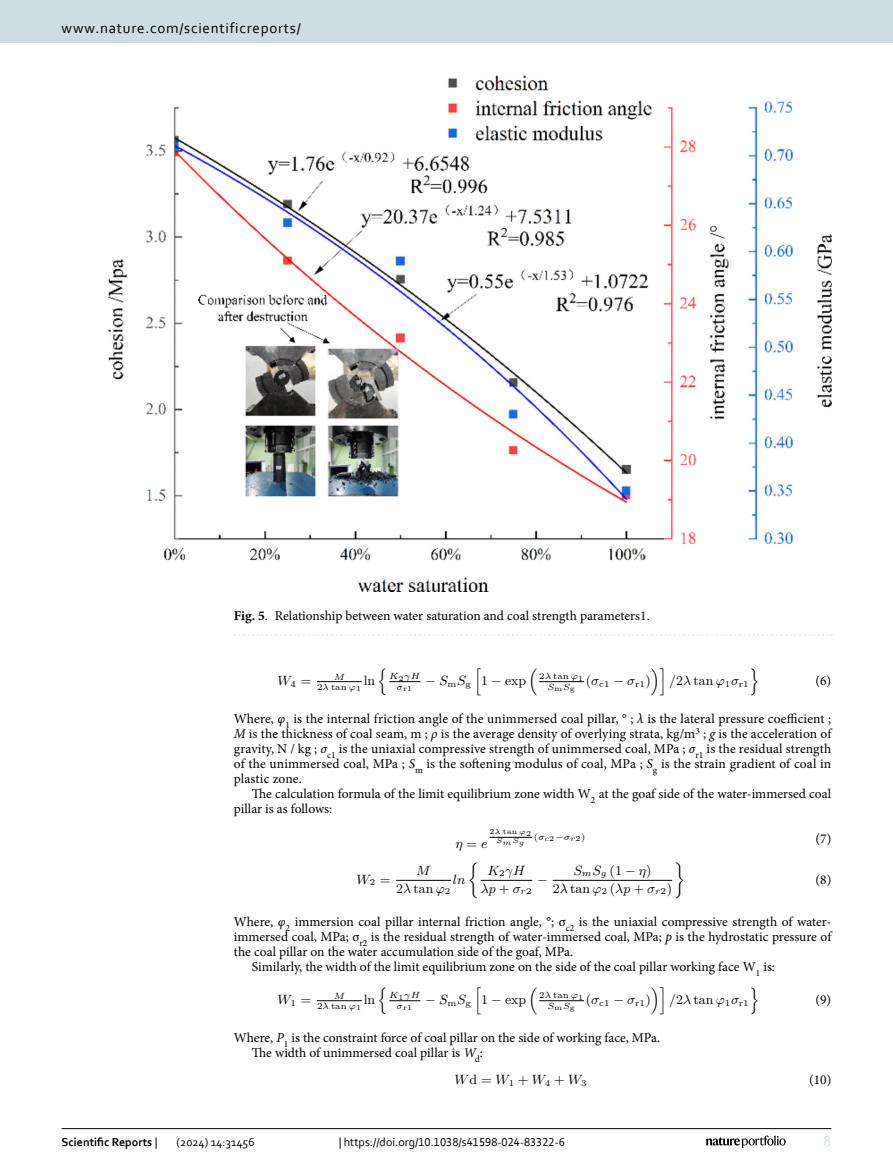
<style>
.page{position:relative;width:893px;height:1174px;background:#fff}
.page>*{position:absolute;margin:0;border:0;box-sizing:border-box;transform-origin:0 0}
.t1{font:15px "Corbel";letter-spacing:.05em;color:#000}
.t2{font:15px "LM Math Extension 10";color:#000}
.t3{font:15px "Corbel";color:#d9e4eb}
.Body_Text{font:13.5px/15px "Minion Pro";color:#000;text-align:justify}
.Body_Text_Indent{font:13.5px/15px "Minion Pro";color:#000}
.t4{font:13.5px/17.9px "LM Math Italic 9";color:#000;text-align:center}
.Figure_Caption{font:13.5px "Minion Pro";color:#000}
.t5{font:13.5px/17.9px "LM Roman 9";color:#000;text-align:center}
.EQ{font:13.5px "Minion Pro";color:#000}
.t6{font:13.5px "SFRM0900";color:#000}
.t7{font:12px "Corbel";color:#000}
.t8{font:700 12px "Corbel";color:#000}
.t9{font:9px/10.1px "LM Roman 6";color:#000;text-align:center}
.t10{font:9px "SFRM0600";color:#000}
.t11{font:9px "LM Math Italic 6";color:#000}
.t12{font:7.5px/9.9px "LM Math Italic 5";color:#000;text-align:center}
.t13{font:7.5px "SFRM0500";color:#000}
.s1{font-weight:700}
.s2{font-family:"LM Math Italic 6"}
.s3{font-family:"LM Roman 9"}
.s4{font-style:italic}
.s5{font-family:"LM Roman 5"}
.s6{font-family:"LM Math Italic 9"}
.s7{font-family:"SFRM0900"}
.s8{font-weight:400}
</style>
<div class="page">
<hr style="left:317px;top:681px;width:45px;height:1px;background:#000">
<hr style="left:389px;top:681px;width:31px;height:1px;background:#000">
<hr style="left:539px;top:681px;width:45px;height:1px;background:#000">
<hr style="left:489px;top:837px;width:43px;height:1px;background:#000">
<hr style="left:396px;top:880px;width:55px;height:1px;background:#000">
<hr style="left:481px;top:880px;width:51px;height:1px;background:#000">
<hr style="left:553px;top:880px;width:119px;height:1px;background:#000">
<hr style="left:317px;top:1000px;width:45px;height:1px;background:#000">
<hr style="left:389px;top:1000px;width:31px;height:1px;background:#000">
<hr style="left:539px;top:1000px;width:45px;height:1px;background:#000">
<img style="left:108px;top:76px;width:723px;height:516px">
<svg style="left:235px;top:634px;width:597px;height:1px"></svg>
<hr style="left:62px;top:1128px;width:769px;height:1px;background:#000">
<svg style="left:706px;top:1135px;width:80px;height:12px"></svg>
<div style="left:0;top:0;width:893px;height:43px;background:#cedde4"></div>
<p class="t1" style="left:62px;top:18px;width:241px">www.nature.com/scientificreports/</p>
<p class="Figure_Caption" style="left:234px;top:606px;width:417px"><span class="s1">Fig. 5</span>. Relationship between water saturation and coal strength parameters1.</p>
<p class="t4" style="left:425px;top:672px;width:47px">− S<sub>m</sub>S<sub>g</sub></p>
<p class="t2" style="left:474px;top:655px;width:9px">[</p>
<p class="t5" style="left:481px;top:670px;width:46px">1 − exp</p>
<p class="t2" style="left:528px;top:655px;width:10px">(</p>
<p class="t9" style="left:539px;top:670px;width:46px;line-height:10.5px">2<span class="s2">λ</span> tan <span class="s2">φ</span><sub>1<br></sub><span class="s2">S</span><sub>m</sub><span class="s2">S</span><sub>g</sub></p>
<p class="t10" style="left:586px;top:678px;width:67px"><sup>(</sup><sup>σ</sup>c1 − <sup>σ</sup>r1<sup>)</sup></p>
<p class="t2" style="left:651px;top:655px;width:17px">)]</p>
<p class="t4" style="left:669px;top:672px;width:81px">/<span class="s3">2</span>λ <span class="s3">tan</span> φ<sub>1</sub>σ<sub>r1</sub></p>
<p class="t2" style="left:749px;top:655px;width:11px">}</p>
<p class="EQ" style="left:815px;top:672px;width:17px">(6)</p>
<p class="Body_Text" style="left:234px;top:711px;width:599px">Where, <span class="s4">φ</span><sub>1</sub> is the internal friction angle of the unimmersed coal pillar, ° ; <span class="s4">λ</span> is the lateral pressure coefficient ; <span class="s4">M</span> is the thickness of coal seam, m ; <span class="s4">ρ</span> is the average density of overlying strata, kg/m<sup>3</sup> ; <span class="s4">g</span> is the acceleration of gravity, N / kg ; <span class="s4">σ</span><sub>c1</sub> is the uniaxial compressive strength of unimmersed coal, MPa ; <span class="s4">σ</span><sub>r1</sub> is the residual strength of the unimmersed coal, MPa ; <span class="s4">S</span><sub>m</sub> is the softening modulus of coal, MPa ; <span class="s4">S</span><sub>g</sub> is the strain gradient of coal in plastic zone.</p>
<p class="Body_Text_Indent" style="left:234px;top:786px;width:599px;text-indent:18px">The calculation formula of the limit equilibrium zone width W<sub>2</sub> at the goaf side of the water-immersed coal pillar is as follows:</p>
<p class="t4" style="left:455px;top:835px;width:34px">η<span class="s3">=</span>e</p>
<p class="t4" style="left:277px;top:672px;width:35px">W<sub>4</sub> <span class="s3">=</span></p>
<p class="t9" style="left:317px;top:670px;width:46px"><span class="s2">M<br></span>2<span class="s2">λ</span> tan <span class="s2">φ</span><sub>1</sub></p>
<p class="t6" style="left:364px;top:672px;width:13px">ln</p>
<p class="t2" style="left:377px;top:655px;width:11px">{</p>
<p class="t11" style="left:389px;top:672px;width:32px">K<sub>2</sub>γH</p>
<p class="t13" style="left:397px;top:684px;width:17px"><sup>σ</sup>r1</p>
<p class="t12" style="left:489px;top:827px;width:43px"><span class="s5">2</span>λ <span class="s5">tan</span> φ<span class="s5">2<br></span>SmSg</p>
<p class="t9" style="left:534px;top:831px;width:53px">(<span class="s2">σ</span><sub>c</sub><sub>2</sub>−<span class="s2">σ</span><sub>r</sub><sub>2</sub>)</p>
<p class="EQ" style="left:815px;top:830px;width:17px">(7)</p>
<p class="t4" style="left:357px;top:871px;width:35px">W<sub>2</sub> <span class="s3">=</span></p>
<p class="t5" style="left:396px;top:860px;width:56px"><span class="s6">M<br></span>2<span class="s6">λ</span> tan <span class="s6">φ</span><sub>2</sub></p>
<p class="t4" style="left:453px;top:871px;width:14px">ln</p>
<p class="t2" style="left:468px;top:849px;width:13px">{</p>
<p class="t4" style="left:481px;top:862px;width:52px">K<sub>2</sub>γH λp <span class="s3">+</span> σ<sub>r</sub><sub>2</sub></p>
<p class="t5" style="left:553px;top:860px;width:121px"><span class="s6">S</span><sub>m</sub><span class="s6">S</span><sub>g</sub> (1 − <span class="s6">η</span>)<br>2<span class="s6">λ</span> tan <span class="s6">φ</span><sub>2</sub> (<span class="s6">λp</span> + <span class="s6">σ</span><sub>r</sub><sub>2</sub>)</p>
<p class="t2" style="left:674px;top:849px;width:13px">}</p>
<p class="EQ" style="left:815px;top:870px;width:17px">(8)</p>
<p class="Body_Text" style="left:234px;top:914px;width:599px">Where, <span class="s4">φ</span><sub>2</sub> immersion coal pillar internal friction angle, °; σ<sub>c2</sub> is the uniaxial compressive strength of water&shy;immersed coal, MPa; σ<sub>r2</sub> is the residual strength of water-immersed coal, MPa; <span class="s4">p</span> is the hydrostatic pressure of the coal pillar on the water accumulation side of the goaf, MPa.</p>
<p class="Body_Text_Indent" style="left:252px;top:959px;width:525px">Similarly, the width of the limit equilibrium zone on the side of the coal pillar working face W<sub>1</sub> is:</p>
<p class="t4" style="left:277px;top:991px;width:35px">W<sub>1</sub> <span class="s3">=</span></p>
<p class="t9" style="left:317px;top:989px;width:46px"><span class="s2">M<br></span>2<span class="s2">λ</span> tan <span class="s2">φ</span><sub>1</sub></p>
<p class="t6" style="left:364px;top:991px;width:13px">ln</p>
<p class="t2" style="left:377px;top:974px;width:11px">{</p>
<p class="t11" style="left:389px;top:991px;width:32px">K<sub>1</sub>γH</p>
<p class="t4" style="left:425px;top:991px;width:47px">− S<sub>m</sub>S<sub>g</sub></p>
<p class="t2" style="left:474px;top:974px;width:9px">[</p>
<p class="t5" style="left:481px;top:989px;width:46px">1 − exp</p>
<p class="t2" style="left:528px;top:974px;width:10px">(</p>
<p class="t9" style="left:539px;top:989px;width:46px;line-height:10.5px">2<span class="s2">λ</span> tan <span class="s2">φ</span><sub>1<br></sub><span class="s2">S</span><sub>m</sub><span class="s2">S</span><sub>g</sub></p>
<p class="t10" style="left:586px;top:997px;width:67px"><sup>(</sup><sup>σ</sup>c1 − <sup>σ</sup>r1<sup>)</sup></p>
<p class="t2" style="left:651px;top:974px;width:17px">)]</p>
<p class="t4" style="left:669px;top:991px;width:81px">/<span class="s3">2</span>λ <span class="s3">tan</span> φ<sub>1</sub>σ<sub>r1</sub></p>
<p class="t2" style="left:749px;top:974px;width:11px">}</p>
<p class="EQ" style="left:815px;top:991px;width:17px">(9)</p>
<p class="Body_Text" style="left:234px;top:1030px;width:428px">Where, <span class="s4">P</span><sub>1</sub> is the constraint force of coal pillar on the side of working face, MPa.</p>
<p class="Body_Text_Indent" style="left:252px;top:1045px;width:233px">The width of unimmersed coal pillar is <span class="s4">W</span><sub>d</sub>:</p>
<p class="t4" style="left:455px;top:1072px;width:133px">W<span class="s7">d</span><span class="s3">=</span>W<sub>1</sub> <span class="s3">+</span>W<sub>4</sub> <span class="s3">+</span>W<sub>3</sub></p>
<p class="EQ" style="left:809px;top:1070px;width:24px">(10)</p>
<p class="t13" style="left:397px;top:1003px;width:17px"><sup>σ</sup>r1</p>
<p class="t8" style="left:62px;top:1134px;width:97px">Scientific Reports <span class="s8">|</span></p>
<p class="t7" style="left:177px;top:1134px;width:80px">(2024) 14:31456</p>
<p class="t7" style="left:339px;top:1134px;width:228px">| https://doi.org/10.1038/s41598-024-83322-6</p>
<p class="t3" style="left:824px;top:1132px;width:9px">8</p>
</div>
